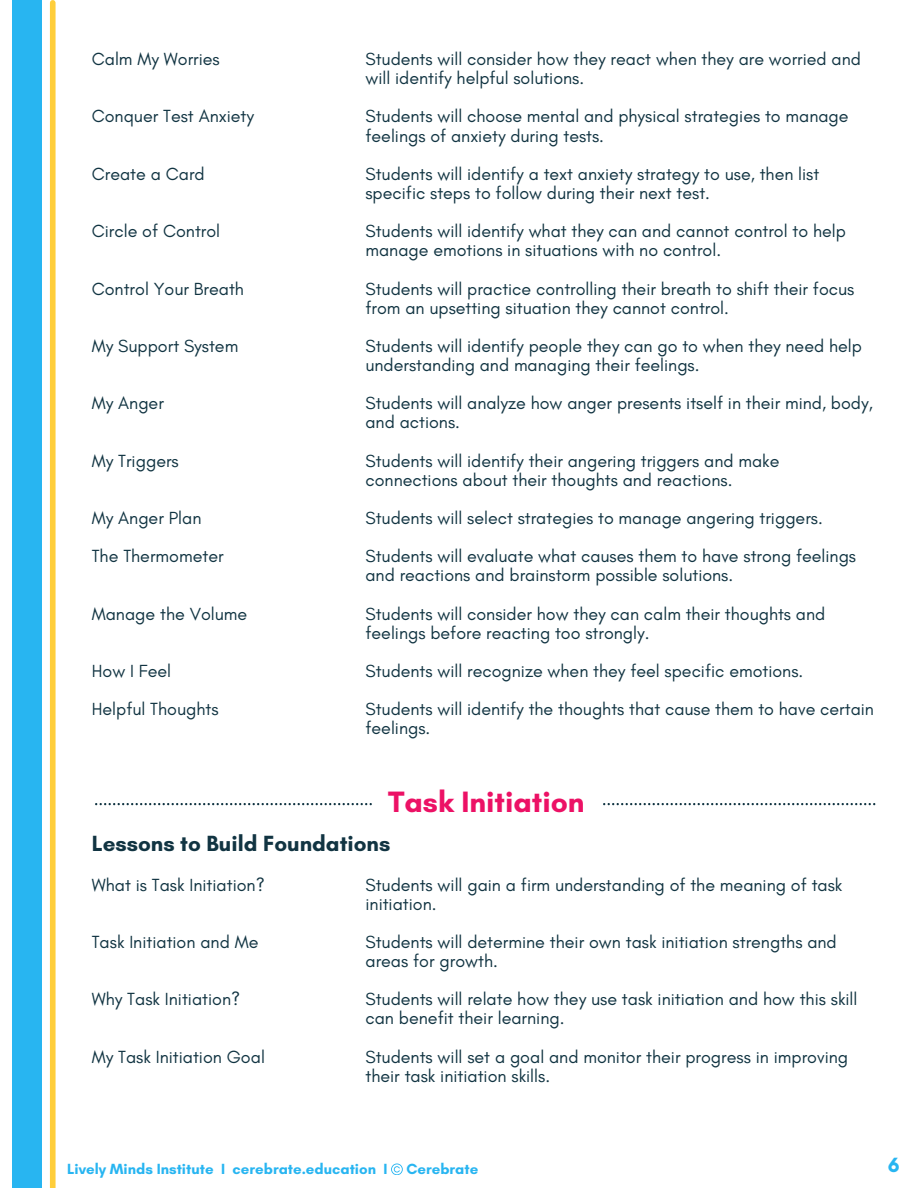
<style>
.page{position:relative;width:918px;height:1188px;background:#fff}
.page>*{position:absolute;margin:0;border:0;box-sizing:border-box;transform-origin:0 0}
.t1{font:700 30px "Glacial Indifference";color:#ec1165}
.t2{font:700 22.35px "Glacial Indifference";color:#113442}
.t3{font:700 21px "Glacial Indifference";color:#28b5f1}
.t4{font:17.85px/19.2px "Glacial Indifference";color:#113442}
.t5{font:700 15px "Glacial Indifference";color:#28b5f1}
</style>
<div class="page">
<div style="left:12px;top:0;width:30px;height:1188px;background:#28b5f1"></div>
<div style="left:50px;top:3px;width:6px;height:1185px;background:#ffce3b"></div>
<svg style="left:603px;top:803px;width:272px;height:2px"></svg>
<svg style="left:95px;top:803px;width:277px;height:2px"></svg>
<svg style="left:391px;top:1163px;width:11px;height:12px"></svg>
<h3 class="t4" style="left:92px;top:49px;width:130px">Calm My Worries</h3>
<h3 class="t4" style="left:92px;top:107px;width:164px">Conquer Test Anxiety</h3>
<h3 class="t4" style="left:92px;top:164px;width:114px">Create a Card</h3>
<h3 class="t4" style="left:92px;top:221px;width:130px">Circle of Control</h3>
<h3 class="t4" style="left:92px;top:279px;width:154px">Control Your Breath</h3>
<h3 class="t4" style="left:92px;top:336px;width:148px">My Support System</h3>
<h3 class="t4" style="left:92px;top:393px;width:74px">My Anger</h3>
<h3 class="t4" style="left:92px;top:451px;width:89px">My Triggers</h3>
<h3 class="t4" style="left:92px;top:508px;width:111px">My Anger Plan</h3>
<h3 class="t4" style="left:92px;top:546px;width:133px">The Thermometer</h3>
<h3 class="t4" style="left:92px;top:604px;width:157px">Manage the Volume</h3>
<p class="t4" style="left:92px;top:661px;width:81px">How I Feel</p>
<h3 class="t4" style="left:92px;top:699px;width:128px">Helpful Thoughts</h3>
<h3 class="t4" style="left:365px;top:49px;width:497px">Students will consider how they react when they are worried and will identify helpful solutions.</h3>
<h3 class="t4" style="left:365px;top:107px;width:485px">Students will choose mental and physical strategies to manage feelings of anxiety during tests.</h3>
<h3 class="t4" style="left:365px;top:164px;width:455px">Students will identify a text anxiety strategy to use, then list specific steps to follow during their next test.</h3>
<h3 class="t4" style="left:365px;top:221px;width:482px">Students will identify what they can and cannot control to help manage emotions in situations with no control.</h3>
<h3 class="t4" style="left:365px;top:279px;width:490px">Students will practice controlling their breath to shift their focus from an upsetting situation they cannot control.</h3>
<h3 class="t4" style="left:365px;top:336px;width:498px">Students will identify people they can go to when they need help understanding and managing their feelings.</h3>
<h3 class="t4" style="left:365px;top:393px;width:509px">Students will analyze how anger presents itself in their mind, body, and actions.</h3>
<h3 class="t4" style="left:365px;top:451px;width:415px">Students will identify their angering triggers and make connections about their thoughts and reactions.</h3>
<h3 class="t4" style="left:365px;top:508px;width:459px">Students will select strategies to manage angering triggers.</h3>
<h3 class="t4" style="left:365px;top:546px;width:492px">Students will evaluate what causes them to have strong feelings and reactions and brainstorm possible solutions.</h3>
<h3 class="t4" style="left:365px;top:604px;width:461px">Students will consider how they can calm their thoughts and feelings before reacting too strongly.</h3>
<p class="t4" style="left:365px;top:661px;width:439px">Students will recognize when they feel specific emotions.</p>
<h1 class="t4" style="left:365px;top:699px;width:510px">Students will identify the thoughts that cause them to have certain feelings.</h1>
<h2 class="t1" style="left:388px;top:784px;width:198px">Task Initiation</h2>
<h3 class="t2" style="left:92px;top:830px;width:300px">Lessons to Build Foundations</h3>
<h3 class="t4" style="left:92px;top:875px;width:174px">What is Task Initiation?</h3>
<h3 class="t4" style="left:365px;top:875px;width:479px">Students will gain a firm understanding of the meaning of task initiation.</h3>
<h3 class="t4" style="left:365px;top:932px;width:473px">Students will determine their own task initiation strengths and areas for growth.</h3>
<p class="t4" style="left:365px;top:990px;width:494px">Students will relate how they use task initiation and how this skill can benefit their learning.</p>
<p class="t4" style="left:365px;top:1047px;width:484px">Students will set a goal and monitor their progress in improving their task initiation skills.</p>
<h3 class="t4" style="left:92px;top:932px;width:168px">Task Initiation and Me</h3>
<p class="t4" style="left:92px;top:990px;width:150px">Why Task Initiation?</p>
<h3 class="t4" style="left:92px;top:1047px;width:175px">My Task Initiation Goal</h3>
<p class="t5" style="left:67px;top:1160px;width:322px">Lively Minds Institute I cerebrate.education I</p>
<p class="t5" style="left:406px;top:1160px;width:73px">Cerebrate</p>
<h3 class="t3" style="left:888px;top:1152px;width:13px">6</h3>
</div>
